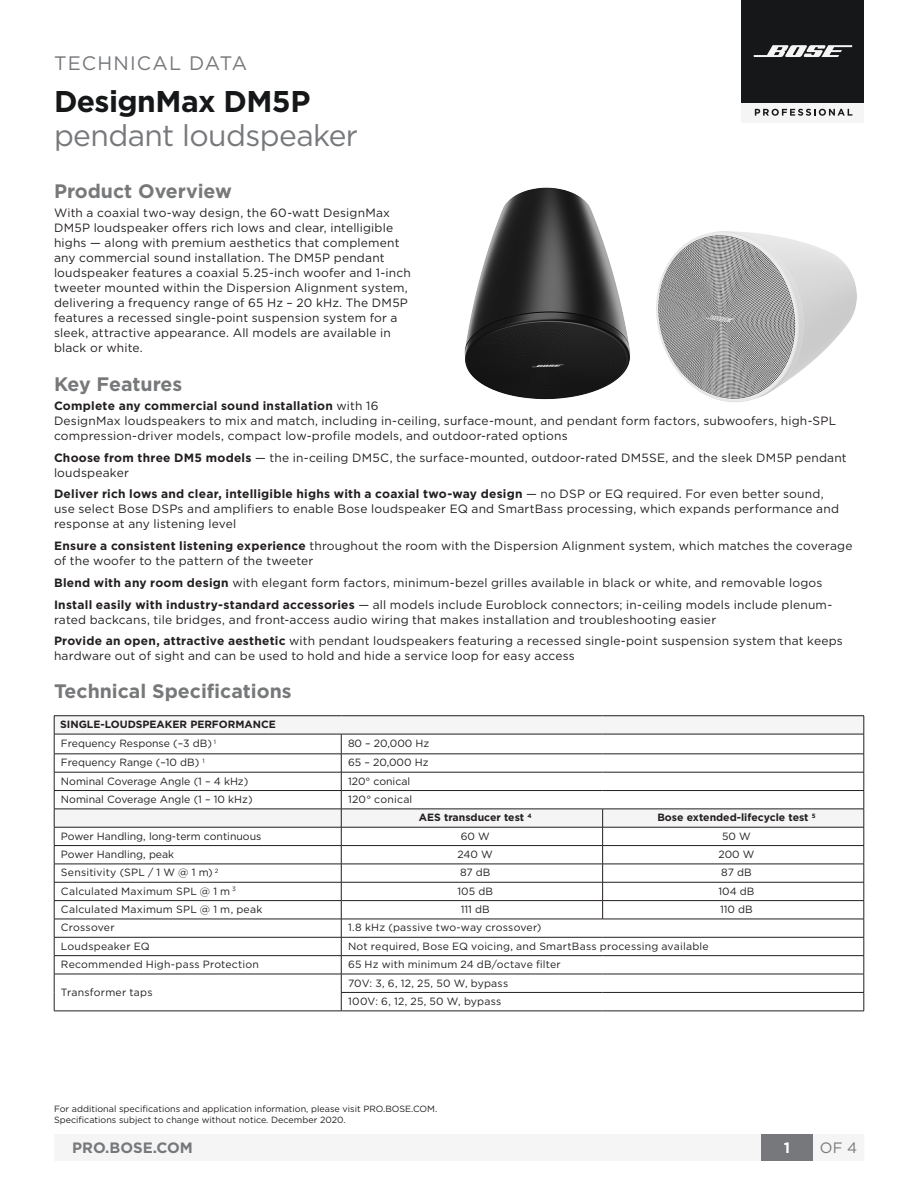
<style>
.page{position:relative;width:918px;height:1188px;background:#fff}
.page>*{position:absolute;margin:0;border:0;box-sizing:border-box;transform-origin:0 0}
.t1{font:30px "Gotham";letter-spacing:-.02em;color:#76787b}
.t2{font:700 30px "Gotham";letter-spacing:-.02em;color:#161718}
.Text_Headers{font:700 19.5px "Gotham";color:#777879}
.t3{font:19.5px "Gotham";letter-spacing:.06em;color:#76787b}
.t4{font:700 15px "Gotham";color:#76787b}
.t5{font:15px "Gotham";color:#76787b}
.t6{font:700 15px "Gotham";color:#fff}
.Body{font:12px/15px "Gotham";letter-spacing:.015em;color:#231f20}
.Text_Plain_Table_Cel{font:10.5px "Gotham";letter-spacing:.01em;color:#231f20}
.Text_Table_Heading{font:10.5px "Gotham";color:#231f20}
.Text_Table_Heading-2{font:10.5px "Gotham";letter-spacing:.02em;color:#231f20}
.Text_Plain_Table_Cel-2{font:700 10.5px "Gotham";color:#231f20}
.Text_Table_Heading-3{font:700 10.5px "Gotham";color:#231f20}
.t7{font:9px/10.8px "Gotham";color:#231f20}
.s1{font-weight:700}
</style>
<div class="page">
<div style="left:55px;top:1134px;width:809px;height:27px;background:#f4f5f4"></div>
<div style="left:761px;top:1134px;width:52px;height:27px;background:#76787b"></div>
<img style="left:464px;top:187px;width:393px;height:215px">
<div style="left:742px;top:0;width:122px;height:122px;background:#161718"></div>
<div style="left:742px;top:103px;width:122px;height:19px;background:#f4f5f4"></div>
<svg style="left:755px;top:109px;width:97px;height:7px"></svg>
<svg style="left:754px;top:45px;width:98px;height:12px"></svg>
<hr style="left:54px;top:715px;width:287px;height:1px;background:#231f20">
<hr style="left:341px;top:715px;width:262px;height:1px;background:#231f20">
<hr style="left:603px;top:715px;width:261px;height:1px;background:#231f20">
<svg style="left:54px;top:716px;width:811px;height:295px"></svg>
<hr style="left:54px;top:1011px;width:287px;height:1px;background:#231f20">
<hr style="left:341px;top:1011px;width:262px;height:1px;background:#231f20">
<hr style="left:603px;top:1011px;width:261px;height:1px;background:#231f20">
<h2 class="t3" style="left:54px;top:50px;width:195px">TECHNICAL DATA</h2>
<h1 class="t2" style="left:54px;top:81px;width:258px">DesignMax DM5P</h1>
<h1 class="t1" style="left:54px;top:117px;width:306px">pendant loudspeaker</h1>
<p class="Text_Headers" style="left:54px;top:178px;width:179px">Product Overview</p>
<p class="Body" style="left:54px;top:205px;width:358px">With a coaxial two-way design, the 60-watt DesignMax DM5P loudspeaker offers rich lows and clear, intelligible highs — along with premium aesthetics that complement any commercial sound installation. The DM5P pendant loudspeaker features a coaxial 5.25-inch woofer and 1-inch tweeter mounted within the Dispersion Alignment system, delivering a frequency range of 65 Hz – 20 kHz. The DM5P features a recessed single-point suspension system for a sleek, attractive appearance. All models are available in black or white.</p>
<p class="Text_Headers" style="left:54px;top:371px;width:130px">Key Features</p>
<p class="Body" style="left:54px;top:398px;width:784px"><span class="s1">Complete any commercial sound installation</span> with 16<br>DesignMax loudspeakers to mix and match, including in-ceiling, surface-mount, and pendant form factors, subwoofers, high-SPL compression-driver models, compact low-profile models, and outdoor-rated options</p>
<p class="Body" style="left:54px;top:450px;width:794px"><span class="s1">Choose from three DM5 models</span> — the in-ceiling DM5C, the surface-mounted, outdoor-rated DM5SE, and the sleek DM5P pendant loudspeaker</p>
<p class="Body" style="left:54px;top:486px;width:787px"><span class="s1">Deliver rich lows and clear, intelligible highs with a coaxial two-way design</span> — no DSP or EQ required. For even better sound, use select Bose DSPs and amplifiers to enable Bose loudspeaker EQ and SmartBass processing, which expands performance and response at any listening level</p>
<p class="Body" style="left:54px;top:538px;width:800px"><span class="s1">Ensure a consistent listening experience</span> throughout the room with the Dispersion Alignment system, which matches the coverage of the woofer to the pattern of the tweeter</p>
<p class="Body" style="left:54px;top:575px;width:770px"><span class="s1">Blend with any room design</span> with elegant form factors, minimum-bezel grilles available in black or white, and removable logos</p>
<p class="Body" style="left:54px;top:597px;width:780px"><span class="s1">Install easily with industry-standard accessories</span> — all models include Euroblock connectors; in-ceiling models include plenum&shy;rated backcans, tile bridges, and front-access audio wiring that makes installation and troubleshooting easier</p>
<p class="Body" style="left:54px;top:633px;width:790px"><span class="s1">Provide an open, attractive aesthetic</span> with pendant loudspeakers featuring a recessed single-point suspension system that keeps hardware out of sight and can be used to hold and hide a service loop for easy access</p>
<p class="Text_Headers" style="left:54px;top:678px;width:239px">Technical Specifications</p>
<p class="Text_Table_Heading-3" style="left:60px;top:718px;width:217px">SINGLE-LOUDSPEAKER PERFORMANCE</p>
<p class="Text_Plain_Table_Cel" style="left:61px;top:737px;width:157px">Frequency Response (–3 dB) <sup>1</sup></p>
<p class="Text_Plain_Table_Cel" style="left:348px;top:737px;width:83px">80 – 20,000 Hz</p>
<p class="Text_Table_Heading" style="left:61px;top:756px;width:145px">Frequency Range (–10 dB) <sup>1</sup></p>
<p class="Text_Plain_Table_Cel" style="left:348px;top:756px;width:82px">65 – 20,000 Hz</p>
<p class="Text_Table_Heading" style="left:61px;top:774px;width:189px">Nominal Coverage Angle (1 – 4 kHz)</p>
<p class="Text_Plain_Table_Cel" style="left:348px;top:774px;width:64px">120° conical</p>
<p class="Text_Table_Heading" style="left:61px;top:793px;width:193px">Nominal Coverage Angle (1 – 10 kHz)</p>
<p class="Text_Plain_Table_Cel" style="left:348px;top:793px;width:66px">120° conical</p>
<p class="Text_Plain_Table_Cel-2" style="left:419px;top:811px;width:114px">AES transducer test <sup>4</sup></p>
<p class="Text_Plain_Table_Cel-2" style="left:657px;top:811px;width:160px">Bose extended-lifecycle test <sup>5</sup></p>
<p class="Text_Table_Heading" style="left:61px;top:829px;width:202px">Power Handling, long-term continuous</p>
<p class="Text_Plain_Table_Cel" style="left:461px;top:829px;width:31px">60 W</p>
<p class="Text_Plain_Table_Cel" style="left:722px;top:829px;width:30px">50 W</p>
<p class="Text_Table_Heading" style="left:61px;top:848px;width:115px">Power Handling, peak</p>
<p class="Text_Plain_Table_Cel" style="left:458px;top:848px;width:37px">240 W</p>
<p class="Text_Plain_Table_Cel" style="left:718px;top:848px;width:38px">200 W</p>
<p class="Text_Table_Heading-2" style="left:61px;top:866px;width:159px">Sensitivity (SPL / 1 W @ 1 m) <sup>2</sup></p>
<p class="Text_Plain_Table_Cel" style="left:460px;top:866px;width:32px">87 dB</p>
<p class="Text_Plain_Table_Cel" style="left:721px;top:866px;width:32px">87 dB</p>
<p class="Text_Table_Heading-2" style="left:61px;top:884px;width:176px">Calculated Maximum SPL @ 1 m <sup>3</sup></p>
<p class="Text_Plain_Table_Cel" style="left:458px;top:884px;width:37px">105 dB</p>
<p class="Text_Plain_Table_Cel" style="left:719px;top:884px;width:38px">104 dB</p>
<p class="Text_Table_Heading-2" style="left:61px;top:903px;width:203px">Calculated Maximum SPL @ 1 m, peak</p>
<p class="Text_Plain_Table_Cel" style="left:461px;top:903px;width:30px">111 dB</p>
<p class="Text_Plain_Table_Cel" style="left:720px;top:903px;width:34px">110 dB</p>
<p class="Text_Table_Heading" style="left:61px;top:921px;width:55px">Crossover</p>
<p class="Text_Plain_Table_Cel" style="left:348px;top:921px;width:195px">1.8 kHz (passive two-way crossover)</p>
<p class="Text_Table_Heading-2" style="left:61px;top:939px;width:90px">Loudspeaker EQ</p>
<p class="Text_Plain_Table_Cel" style="left:348px;top:939px;width:362px">Not required, Bose EQ voicing, and SmartBass processing available</p>
<p class="Text_Table_Heading-2" style="left:61px;top:958px;width:200px">Recommended High-pass Protection</p>
<p class="Text_Plain_Table_Cel" style="left:348px;top:958px;width:214px">65 Hz with minimum 24 dB/octave filter</p>
<p class="Text_Table_Heading-2" style="left:61px;top:985px;width:93px">Transformer taps</p>
<p class="Text_Plain_Table_Cel" style="left:348px;top:976px;width:162px">70V: 3, 6, 12, 25, 50 W, bypass</p>
<p class="Text_Plain_Table_Cel" style="left:348px;top:995px;width:155px">100V: 6, 12, 25, 50 W, bypass</p>
<p class="t7" style="left:54px;top:1104px;width:385px">For additional specifications and application information, please visit PRO.BOSE.COM.<br>Specifications subject to change without notice. December 2020.</p>
<p class="t4" style="left:72px;top:1138px;width:122px">PRO.BOSE.COM</p>
<p class="t6" style="left:784px;top:1138px;width:8px">1</p>
<p class="t5" style="left:820px;top:1139px;width:39px">OF 4</p>
</div>
